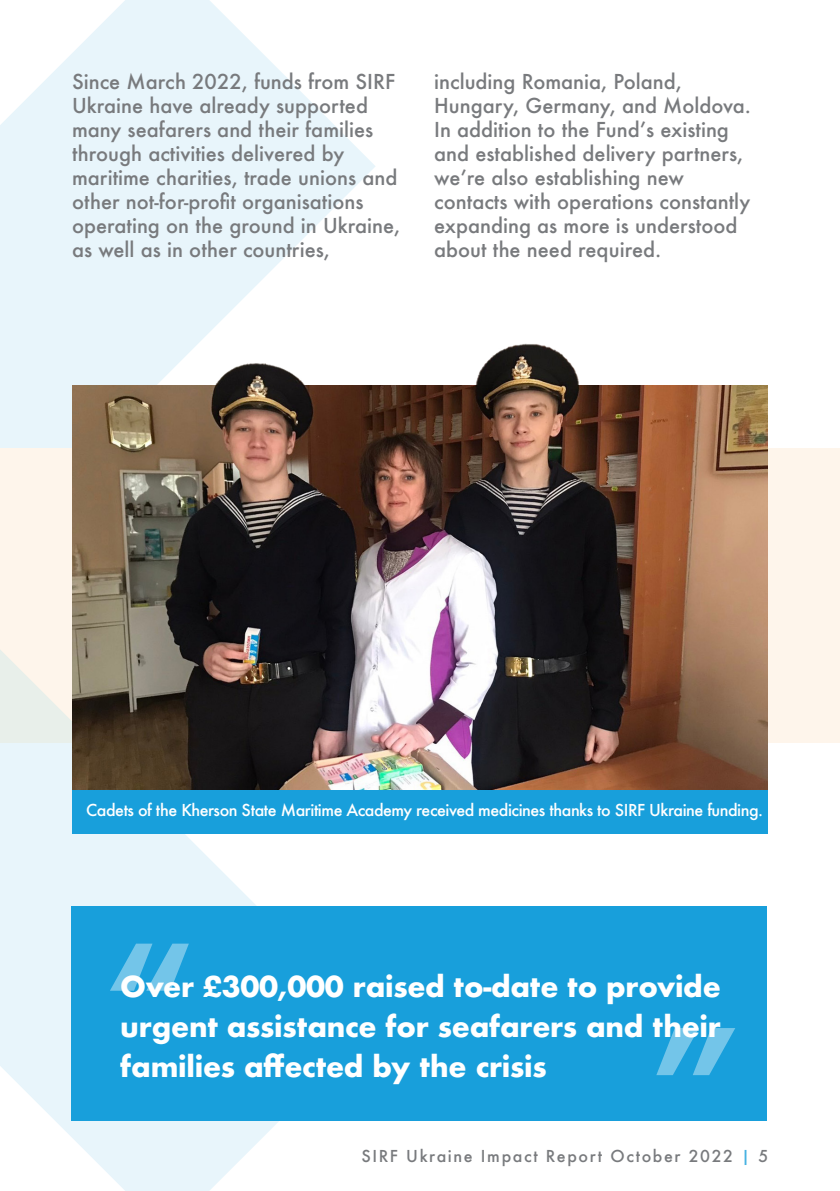
<style>
.page{position:relative;width:840px;height:1191px;background:#fff}
.page>*{position:absolute;margin:0;border:0;box-sizing:border-box;transform-origin:0 0}
.t1{font:700 142px "Futura";color:#fff}
.t2{font:700 28px/40px "Futura";letter-spacing:-.01em;color:#fff}
.t3{font:500 20px/24px "Futura";color:#787a7d}
.t4{font:500 16px "Futura";letter-spacing:-.03em;color:#fff}
.t5{font:500 16px "Futura";letter-spacing:.1em;color:#787a7d}
.s1{color:#46b2e2}
</style>
<div class="page">
<div style="left:0;top:448px;width:839px;height:294px;background:#fef5eb"></div>
<svg style="left:0;top:0;width:375px;height:1191px;fill:#e8f5fb"></svg>
<img style="left:72px;top:306px;width:695px;height:484px">
<div style="left:71px;top:906px;width:695px;height:215px;background:#189fdb"></div>
<div style="left:72px;top:790px;width:695px;height:43px;background:#189fdb"></div>
<p class="t3" style="left:72px;top:69px;width:329px">Since March 2022, funds from SIRF Ukraine have already supported many seafarers and their families through activities delivered by maritime charities, trade unions and other not-for-profit organisations operating on the ground in Ukraine, as well as in other countries,</p>
<p class="t3" style="left:434px;top:69px;width:318px">including Romania, Poland,<br>Hungary, Germany, and Moldova.<br>In addition to the Fund’s existing and established delivery partners, we’re also establishing new contacts with operations constantly expanding as more is understood about the need required.</p>
<p class="t4" style="left:86px;top:799px;width:678px">Cadets of the Kherson State Maritime Academy received medicines thanks to SIRF Ukraine funding.</p>
<h1 class="t1" style="left:102px;top:894px;width:93px">“</h1>
<p class="t2" style="left:120px;top:966px;width:601px">Over £300,000 raised to-date to provide urgent assistance for seafarers and their</p>
<h1 class="t1" style="left:742px;top:1124px;width:93px;rotate:-180deg">“</h1>
<p class="t2" style="left:120px;top:1046px;width:427px">families affected by the crisis</p>
<p class="t5" style="left:361px;top:1144px;width:408px">SIRF Ukraine Impact Report October 2022 <span class="s1">|</span> 5</p>
</div>
